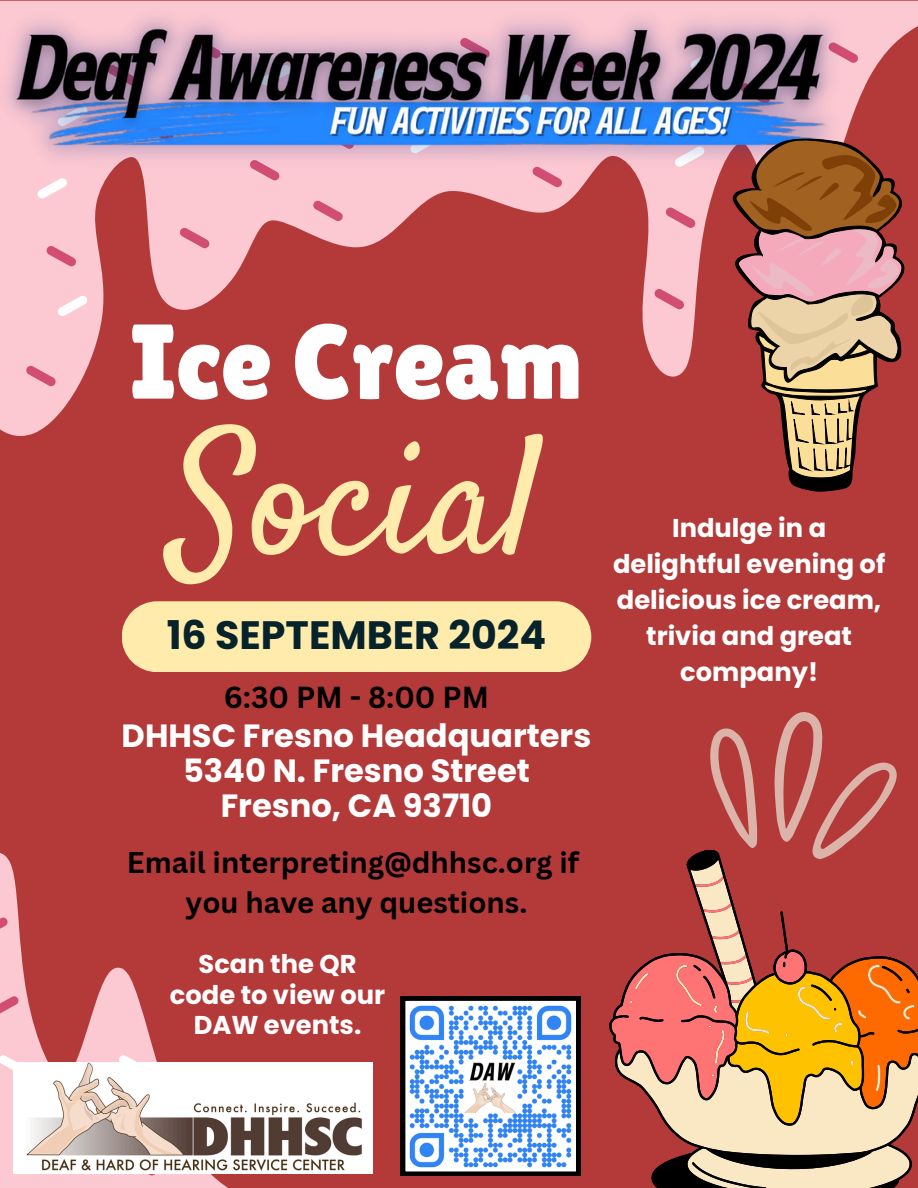
<style>
.page{position:relative;width:918px;height:1188px;background:#b43939}
.page>*{position:absolute;margin:0;border:0;box-sizing:border-box;transform-origin:0 0}
.t1{font:171.75px "Satisfy";color:#ffebab}
.t2{font:105.9px "Lilita One";color:#fff}
.t3{font:700 39.6px "Poppins";color:#06232c}
.t4{font:700 32.1px/34.8px "Poppins";color:#fff;text-align:center}
.t5{font:700 29.55px "Canva Sans";color:#000}
.t6{font:700 29.1px/40.5px "Canva Sans";color:#000;text-align:center}
.t7{font:700 25.8px/36px "Poppins";color:#fff;text-align:center}
</style>
<div class="page">
<svg style="left:0;top:177px;width:733px;height:259px"></svg>
<svg style="left:249px;top:177px;width:31px;height:3px"></svg>
<svg style="left:26px;top:365px;width:30px;height:21px"></svg>
<svg style="left:46px;top:245px;width:31px;height:21px"></svg>
<svg style="left:179px;top:227px;width:31px;height:21px"></svg>
<svg style="left:532px;top:177px;width:31px;height:10px"></svg>
<svg style="left:665px;top:207px;width:31px;height:21px"></svg>
<svg style="left:654px;top:288px;width:31px;height:21px"></svg>
<svg style="left:313px;top:200px;width:30px;height:21px"></svg>
<svg style="left:57px;top:295px;width:31px;height:21px"></svg>
<svg style="left:37px;top:178px;width:31px;height:21px"></svg>
<svg style="left:609px;top:896px;width:309px;height:292px"></svg>
<svg style="left:686px;top:712px;width:211px;height:184px"></svg>
<div style="left:122px;top:601px;width:469px;height:71px;background:#ffebab"></div>
<svg style="left:0;top:853px;width:228px;height:335px"></svg>
<svg style="left:0;top:996px;width:19px;height:21px"></svg>
<svg style="left:0;top:918px;width:8px;height:20px"></svg>
<svg style="left:147px;top:1174px;width:30px;height:2px"></svg>
<svg style="left:118px;top:1055px;width:30px;height:7px"></svg>
<svg style="left:0;top:1055px;width:28px;height:21px"></svg>
<svg style="left:401px;top:996px;width:179px;height:180px;background:#a3bcdd"></svg>
<img style="left:0;top:0;width:918px;height:177px">
<svg style="left:733px;top:137px;width:173px;height:355px"></svg>
<img style="left:13px;top:1062px;width:359px;height:112px">
<h1 class="t2" style="left:130px;top:301px;width:454px">Ice Cream</h1>
<p class="t1" style="left:171px;top:391px;width:372px">Social</p>
<p class="t3" style="left:167px;top:608px;width:381px">16 SEPTEMBER 2024</p>
<h4 class="t5" style="left:224px;top:677px;width:267px">6:30 PM - 8:00 PM</h4>
<p class="t4" style="left:122px;top:718px;width:471px">DHHSC Fresno Headquarters<br>5340 N. Fresno Street<br>Fresno, CA 93710</p>
<h5 class="t6" style="left:127px;top:841px;width:454px">Email interpreting@dhhsc.org if you have any questions.</h5>
<p class="t7" style="left:170px;top:949px;width:217px;line-height:30.3px">Scan the QR code to view our<br>DAW events.</p>
<h3 class="t7" style="left:613px;top:510px;width:274px">Indulge in a delightful evening of delicious ice cream, trivia and great company!</h3>
</div>
